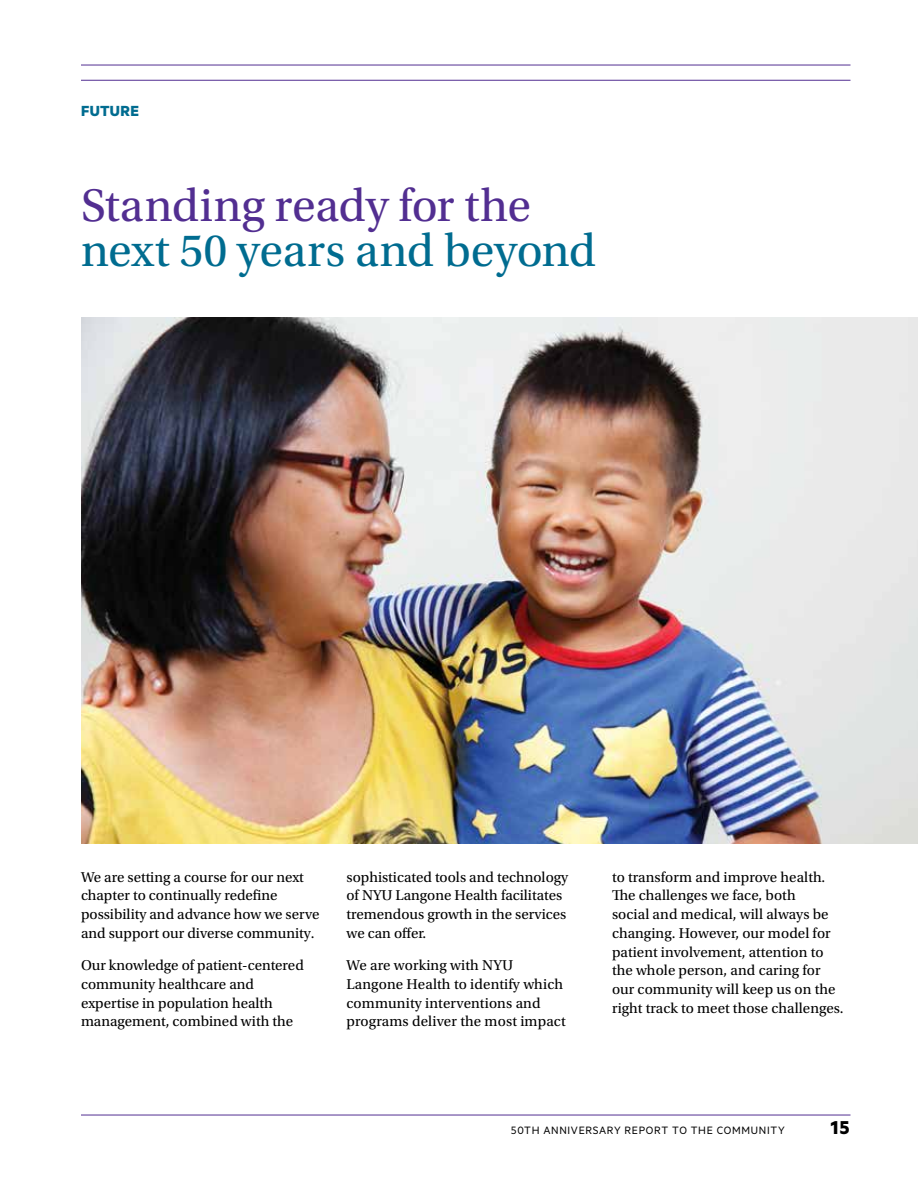
<style>
.page{position:relative;width:918px;height:1188px;background:#fff}
.page>*{position:absolute;margin:0;border:0;box-sizing:border-box;transform-origin:0 0}
.t1{font:48px "Utopia Std";letter-spacing:-.005em;color:#006c90}
.t2{font:48px "Utopia Std";letter-spacing:-.01em;color:#522e91}
.t3{font:700 21px "Metric";color:#000}
.t4{font:700 16.5px "Metric";letter-spacing:.025em;color:#006c90}
.t5{font:15px/18.8px "Utopia Std";color:#000}
.t6{font:12px "Metric";letter-spacing:.055em;color:#000}
</style>
<div class="page">
<hr style="left:81px;top:1115px;width:769px;height:1px;background:#522e91">
<hr style="left:81px;top:80px;width:769px;height:1px;background:#522e91">
<hr style="left:81px;top:65px;width:769px;height:1px;background:#522e91">
<img style="left:81px;top:317px;width:837px;height:527px">
<p class="t4" style="left:81px;top:101px;width:60px">FUTURE</p>
<h1 class="t2" style="left:81px;top:179px;width:451px">Standing ready for the</h1>
<h1 class="t1" style="left:81px;top:224px;width:517px">next 50 years and beyond</h1>
<p class="t5" style="left:81px;top:868px;width:240px">We are setting a course for our next chapter to continually redefine possibility and advance how we serve and support our diverse community.</p>
<p class="t5" style="left:81px;top:956px;width:224px">Our knowledge of patient-centered community healthcare and expertise in population health management, combined with the</p>
<p class="t5" style="left:346px;top:868px;width:223px">sophisticated tools and technology of NYU Langone Health facilitates tremendous growth in the services we can offer.</p>
<p class="t5" style="left:346px;top:956px;width:221px">We are working with NYU<br>Langone Health to identify which community interventions and programs deliver the most impact</p>
<p class="t5" style="left:612px;top:868px;width:233px">to transform and improve health.<br>The challenges we face, both<br>social and medical, will always be changing. However, our model for patient involvement, attention to the whole person, and caring for our community will keep us on the right track to meet those challenges.</p>
<p class="t6" style="left:511px;top:1123px;width:275px">50TH ANNIVERSARY REPORT TO THE COMMUNITY</p>
<h2 class="t3" style="left:831px;top:1115px;width:20px">15</h2>
</div>
